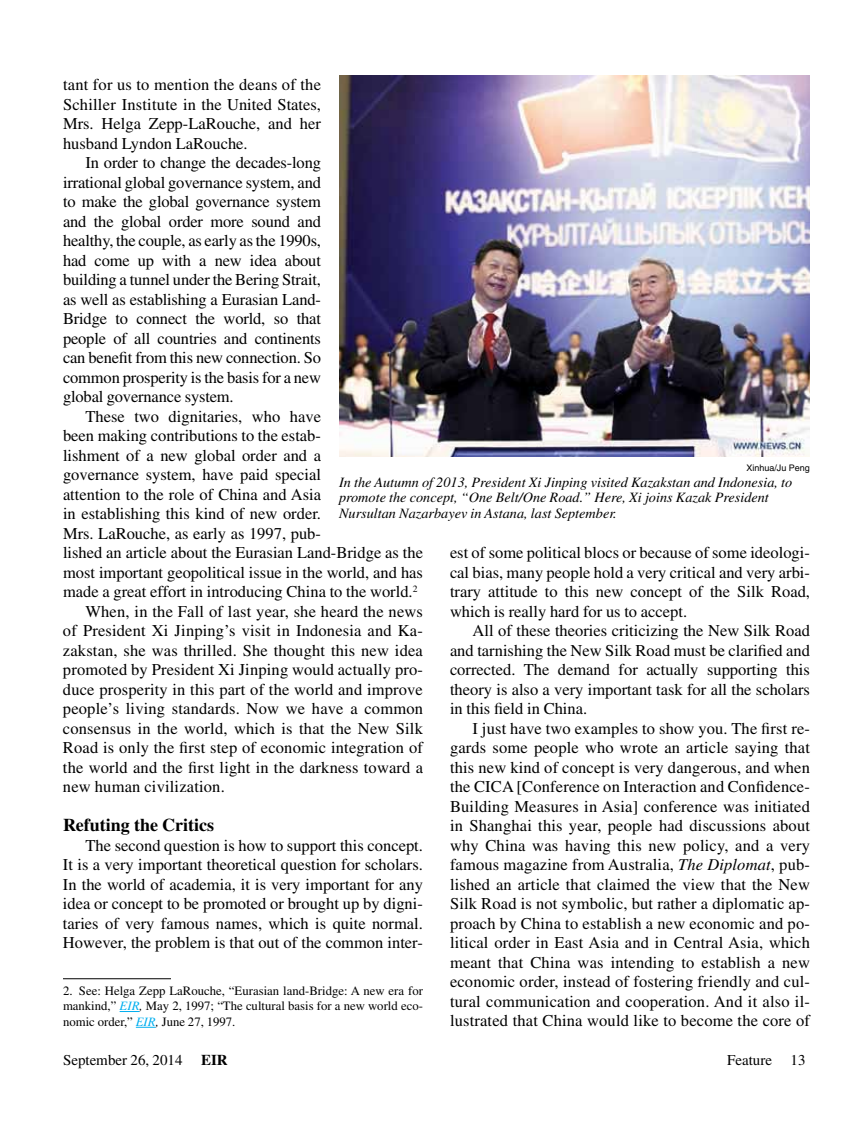
<style>
.page{position:relative;width:864px;height:1134px;background:#fff}
.page>*{position:absolute;margin:0;border:0;box-sizing:border-box;transform-origin:0 0}
.t1{font:700 18px "Times";color:#000}
.t2{font:16.5px/19.5px "Times";color:#000;text-align:justify}
.t3{font:15px "Times";color:#000}
.t4{font:italic 14.25px/15.8px "Times";color:#000}
.t5{font:12.75px/15.8px "Times";color:#000;text-align:justify}
.t6{font:9px "Helvetica";color:#000}
.s1{font-style:italic;color:#00aeef}
.s2{font-style:italic}
.s3{font-weight:700}
</style>
<div class="page">
<hr style="left:63px;top:978px;width:108px;height:1px;background:#000">
<svg style="left:120px;top:1011px;width:19px;height:1px"></svg>
<svg style="left:136px;top:1027px;width:20px;height:1px"></svg>
<img style="left:339px;top:75px;width:471px;height:382px">
<p class="t2" style="left:63px;top:75px;width:260px">tant for us to mention the deans of the Schiller Institute in the United States, Mrs. Helga Zepp-LaRouche, and her husband Lyndon LaRouche.</p>
<p class="t2" style="left:63px;top:153px;width:260px;text-indent:23px">In order to change the decades-long irrational global governance system, and to make the global governance system and the global order more sound and healthy, the couple, as early as the 1990s, had come up with a new idea about building a tunnel under the Bering Strait, as well as establishing a Eurasian Land-Bridge to connect the world, so that people of all countries and continents can benefit from this new connection. So common prosperity is the basis for a new global governance system.</p>
<p class="t2" style="left:86px;top:406px;width:237px">These two dignitaries, who have</p>
<p class="t2" style="left:63px;top:426px;width:260px">been making contributions to the estab-</p>
<p class="t2" style="left:63px;top:445px;width:260px">lishment of a new global order and a</p>
<p class="t2" style="left:63px;top:465px;width:260px">governance system, have paid special</p>
<p class="t2" style="left:63px;top:484px;width:260px">attention to the role of China and Asia</p>
<p class="t2" style="left:63px;top:504px;width:260px">in establishing this kind of new order.</p>
<p class="t2" style="left:63px;top:523px;width:260px">Mrs. LaRouche, as early as 1997, pub-</p>
<p class="t2" style="left:63px;top:543px;width:362px">lished an article about the Eurasian Land-Bridge as the</p>
<p class="t2" style="left:63px;top:562px;width:362px">most important geopolitical issue in the world, and has</p>
<p class="t2" style="left:63px;top:582px;width:356px">made a great effort in introducing China to the world.<sup>2</sup></p>
<p class="t2" style="left:86px;top:601px;width:339px">When, in the Fall of last year, she heard the news</p>
<p class="t2" style="left:63px;top:621px;width:361px">of President Xi Jinping’s visit in Indonesia and Ka-</p>
<p class="t2" style="left:63px;top:640px;width:361px">zakstan, she was thrilled. She thought this new idea</p>
<p class="t2" style="left:63px;top:660px;width:362px">promoted by President Xi Jinping would actually pro-</p>
<p class="t2" style="left:63px;top:679px;width:361px">duce prosperity in this part of the world and improve</p>
<p class="t2" style="left:63px;top:699px;width:362px">people’s living standards. Now we have a common</p>
<p class="t2" style="left:63px;top:718px;width:361px">consensus in the world, which is that the New Silk</p>
<p class="t2" style="left:63px;top:738px;width:361px">Road is only the first step of economic integration of</p>
<p class="t2" style="left:63px;top:757px;width:362px">the world and the first light in the darkness toward a</p>
<p class="t2" style="left:63px;top:777px;width:163px">new human civilization.</p>
<p class="t1" style="left:63px;top:814px;width:153px">Refuting the Critics</p>
<p class="t2" style="left:63px;top:835px;width:362px;text-indent:23px">The second question is how to support this concept.<br>It is a very important theoretical question for scholars.<br>In the world of academia, it is very important for any idea or concept to be promoted or brought up by digni&shy;taries of very famous names, which is quite normal.<br>However, the problem is that out of the common inter-</p>
<p class="t5" style="left:63px;top:982px;width:362px">2. See: Helga Zepp LaRouche, “Eurasian land-Bridge: A new era for mankind,” <span class="s1">EIR</span><span class="s2">,</span> May 2, 1997; “The cultural basis for a new world eco&shy;nomic order,” <span class="s1">EIR</span><span class="s2">,</span> June 27, 1997.</p>
<p class="t6" style="left:746px;top:463px;width:65px">Xinhua/Ju Peng</p>
<p class="t4" style="left:339px;top:474px;width:455px">In the Autumn of 2013, President Xi Jinping visited Kazakstan and Indonesia, to promote the concept, “One Belt/One Road.” Here, Xi joins Kazak President<br>Nursultan Nazarbayev in Astana, last September.</p>
<p class="t2" style="left:450px;top:543px;width:362px">est of some political blocs or because of some ideologi&shy;cal bias, many people hold a very critical and very arbi&shy;trary attitude to this new concept of the Silk Road, which is really hard for us to accept.</p>
<p class="t2" style="left:450px;top:621px;width:362px;text-indent:23px">All of these theories criticizing the New Silk Road and tarnishing the New Silk Road must be clarified and corrected. The demand for actually supporting this theory is also a very important task for all the scholars in this field in China.</p>
<p class="t2" style="left:450px;top:718px;width:362px;text-indent:23px">I just have two examples to show you. The first re&shy;gards some people who wrote an article saying that this new kind of concept is very dangerous, and when the CICA [Conference on Interaction and Confidence-Building Measures in Asia] conference was initiated in Shanghai this year, people had discussions about why China was having this new policy, and a very famous magazine from Australia, <span class="s2">The Diplomat</span>, pub&shy;lished an article that claimed the view that the New Silk Road is not symbolic, but rather a diplomatic ap&shy;proach by China to establish a new economic and po&shy;litical order in East Asia and in Central Asia, which meant that China was intending to establish a new economic order, instead of fostering friendly and cul&shy;tural communication and cooperation. And it also il&shy;lustrated that China would like to become the core of</p>
<p class="t3" style="left:63px;top:1052px;width:166px">September 26, 2014 <span class="s3">EIR</span></p>
<p class="t3" style="left:727px;top:1052px;width:80px">Feature 13</p>
</div>
